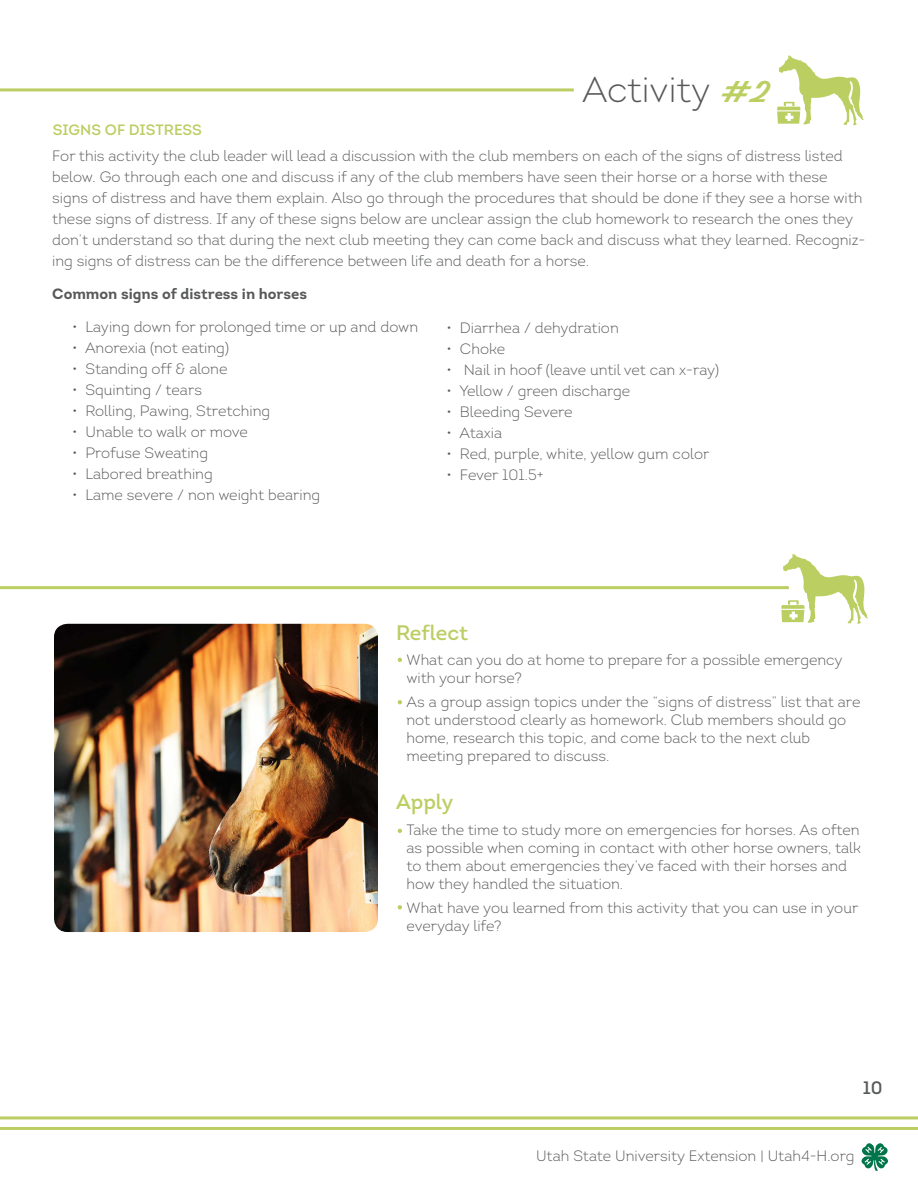
<style>
.page{position:relative;width:918px;height:1188px;background:#fff}
.page>*{position:absolute;margin:0;border:0;box-sizing:border-box;transform-origin:0 0}
.t1{font:300 36px "Intro";color:#58595b}
.t2{font:21px "Intro";color:#bbce62}
.t3{font:18px "Intro";color:#58595b}
.t4{font:300 15px/18px "Intro";color:#58595b}
.t5{font:700 15px "Intro";color:#58595b}
.t6{font:15px "Intro";color:#bbce62}
.s1{font-family:"Wisdom Script AI";font-weight:400;font-size:42px;color:#bbce62}
</style>
<div class="page">
<svg style="left:862px;top:1143px;width:26px;height:28px"></svg>
<img style="left:54px;top:624px;width:324px;height:308px">
<hr style="left:0;top:1116px;width:918px;height:3px;background:#bbce62">
<hr style="left:0;top:1127px;width:918px;height:3px;background:#bbce62">
<hr style="left:0;top:88px;width:574px;height:3px;background:#bbce62">
<svg style="left:777px;top:55px;width:87px;height:70px"></svg>
<svg style="left:781px;top:553px;width:87px;height:71px"></svg>
<svg style="left:398px;top:658px;width:4px;height:4px"></svg>
<svg style="left:398px;top:700px;width:4px;height:4px"></svg>
<svg style="left:398px;top:829px;width:4px;height:4px"></svg>
<svg style="left:398px;top:905px;width:4px;height:5px"></svg>
<hr style="left:0;top:586px;width:789px;height:3px;background:#bbce62">
<h1 class="t1" style="left:582px;top:67px;width:191px">Activity <span class="s1">#2</span></h1>
<p class="t4" style="left:52px;top:146px;width:815px;line-height:21px">For this activity the club leader will lead a discussion with the club members on each of the signs of distress listed below. Go through each one and discuss if any of the club members have seen their horse or a horse with these signs of distress and have them explain. Also go through the procedures that should be done if they see a horse with these signs of distress. If any of these signs below are unclear assign the club homework to research the ones they don’t understand so that during the next club meeting they can come back and discuss what they learned. Recogniz&shy;ing signs of distress can be the difference between life and death for a horse.</p>
<p class="t5" style="left:52px;top:285px;width:256px">Common signs of distress in horses</p>
<p class="t4" style="left:72px;top:318px;width:348px">• Laying down for prolonged time or up and down</p>
<p class="t4" style="left:72px;top:339px;width:159px">• Anorexia (not eating)</p>
<p class="t4" style="left:72px;top:360px;width:157px">• Standing off &amp; alone</p>
<p class="t4" style="left:72px;top:381px;width:131px">• Squinting / tears</p>
<p class="t4" style="left:72px;top:402px;width:200px">• Rolling, Pawing, Stretching</p>
<p class="t4" style="left:72px;top:423px;width:177px">• Unable to walk or move</p>
<p class="t4" style="left:72px;top:444px;width:137px">• Profuse Sweating</p>
<p class="t4" style="left:72px;top:465px;width:142px">• Labored breathing</p>
<p class="t4" style="left:72px;top:486px;width:250px">• Lame severe / non weight bearing</p>
<p class="t6" style="left:53px;top:120px;width:151px">SIGNS OF DISTRESS</p>
<p class="t4" style="left:447px;top:318px;width:174px">• Diarrhea / dehydration</p>
<p class="t4" style="left:447px;top:339px;width:60px">• Choke</p>
<p class="t4" style="left:447px;top:360px;width:274px">• Nail in hoof (leave until vet can x-ray)</p>
<p class="t4" style="left:447px;top:381px;width:185px">• Yellow / green discharge</p>
<p class="t4" style="left:447px;top:402px;width:127px">• Bleeding Severe</p>
<p class="t4" style="left:447px;top:423px;width:57px">• Ataxia</p>
<p class="t4" style="left:447px;top:444px;width:264px">• Red, purple, white, yellow gum color</p>
<p class="t4" style="left:447px;top:465px;width:99px">• Fever 101.5+</p>
<h2 class="t2" style="left:396px;top:619px;width:74px">Reflect</h2>
<p class="t4" style="left:407px;top:651px;width:438px">What can you do at home to prepare for a possible emergency with your horse?</p>
<p class="t4" style="left:407px;top:693px;width:455px">As a group assign topics under the “signs of distress” list that are not understood clearly as homework. Club members should go home, research this topic, and come back to the next club meeting prepared to discuss.</p>
<h2 class="t2" style="left:396px;top:789px;width:59px">Apply</h2>
<p class="t4" style="left:407px;top:821px;width:456px">Take the time to study more on emergencies for horses. As often as possible when coming in contact with other horse owners, talk to them about emergencies they’ve faced with their horses and how they handled the situation.</p>
<p class="t4" style="left:407px;top:899px;width:453px">What have you learned from this activity that you can use in your everyday life?</p>
<p class="t3" style="left:863px;top:1076px;width:21px">10</p>
<p class="t4" style="left:536px;top:1147px;width:320px">Utah State University Extension | Utah4-H.org</p>
</div>
